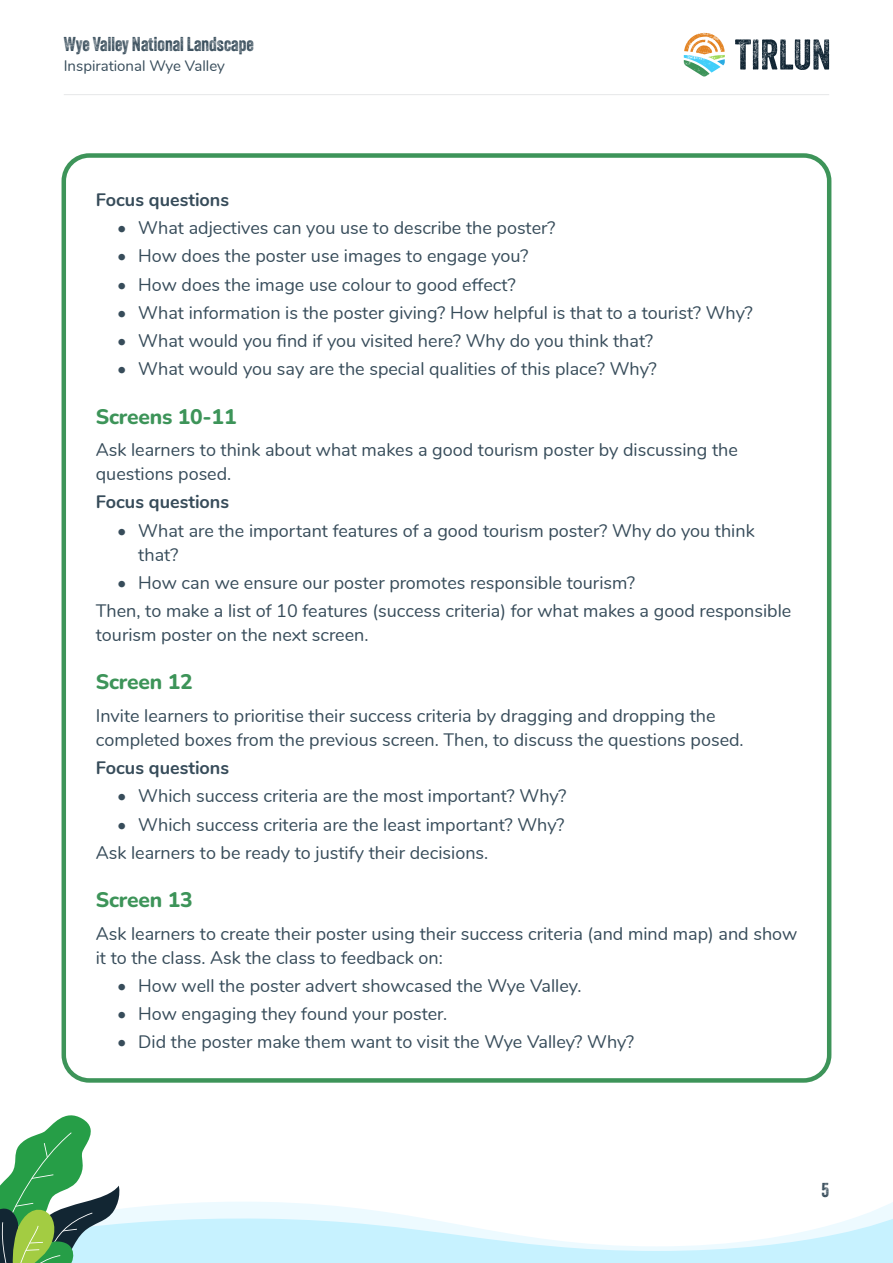
<style>
.page{position:relative;width:893px;height:1263px;background:#fff}
.page>*{position:absolute;margin:0;border:0;box-sizing:border-box;transform-origin:0 0}
.Page_section_heading{font:800 21px "Nunito";letter-spacing:-.01em;color:#3d9459}
.t1{font:19.5px "Veneer Two";color:#374c5a}
.Body_text{font:18px/24px "Nunito";color:#374c5a}
.Paragraph_Style_1{font:18px/24px "Nunito";color:#374c5a}
.Body_text-2{font:700 18px "Nunito";color:#374c5a}
.t2{font:15px "Nunito";color:#374c5a}
</style>
<div class="page">
<svg style="left:735px;top:39px;width:94px;height:31px"></svg>
<svg style="left:684px;top:33px;width:41px;height:44px"></svg>
<hr style="left:64px;top:94px;width:765px;height:1px;background:#e6e7e9">
<svg style="left:0;top:1115px;width:893px;height:148px"></svg>
<div style="left:62px;top:153px;width:769px;height:930px;border:4px solid #3d9459;border-radius:26px"></div>
<p class="t1" style="left:64px;top:32px;width:191px">Wye Valley National Landscape</p>
<p class="t2" style="left:64px;top:54px;width:163px">Inspirational Wye Valley</p>
<p class="Body_text-2" style="left:96px;top:186px;width:135px">Focus questions</p>
<p class="Body_text" style="left:117px;top:215px;width:440px">• What adjectives can you use to describe the poster?</p>
<p class="Body_text" style="left:117px;top:243px;width:413px">• How does the poster use images to engage you?</p>
<p class="Body_text" style="left:117px;top:271px;width:400px">• How does the image use colour to good effect?</p>
<p class="Body_text" style="left:117px;top:299px;width:637px">• What information is the poster giving? How helpful is that to a tourist? Why?</p>
<p class="Body_text" style="left:117px;top:328px;width:538px">• What would you find if you visited here? Why do you think that?</p>
<p class="Body_text" style="left:117px;top:356px;width:541px">• What would you say are the special qualities of this place? Why?</p>
<p class="Page_section_heading" style="left:96px;top:401px;width:142px">Screens 10-11</p>
<p class="Body_text" style="left:96px;top:437px;width:644px">Ask learners to think about what makes a good tourism poster by discussing the questions posed.</p>
<p class="Body_text-2" style="left:96px;top:489px;width:135px">Focus questions</p>
<p class="Body_text" style="left:138px;top:517px;width:618px;text-indent:-21px">• What are the important features of a good tourism poster? Why do you think that?</p>
<p class="Body_text" style="left:117px;top:569px;width:520px">• How can we ensure our poster promotes responsible tourism?</p>
<p class="Paragraph_Style_1" style="left:96px;top:598px;width:697px">Then, to make a list of 10 features (success criteria) for what makes a good responsible tourism poster on the next screen.</p>
<p class="Page_section_heading" style="left:96px;top:667px;width:98px">Screen 12</p>
<p class="Body_text" style="left:96px;top:703px;width:649px">Invite learners to prioritise their success criteria by dragging and dropping the completed boxes from the previous screen. Then, to discuss the questions posed.</p>
<p class="Body_text-2" style="left:96px;top:754px;width:135px">Focus questions</p>
<p class="Body_text" style="left:117px;top:783px;width:451px">• Which success criteria are the most important? Why?</p>
<p class="Body_text" style="left:117px;top:811px;width:449px">• Which success criteria are the least important? Why?</p>
<p class="Paragraph_Style_1" style="left:96px;top:840px;width:394px">Ask learners to be ready to justify their decisions.</p>
<p class="Page_section_heading" style="left:96px;top:885px;width:98px">Screen 13</p>
<p class="Body_text" style="left:96px;top:920px;width:703px">Ask learners to create their poster using their success criteria (and mind map) and show it to the class. Ask the class to feedback on:</p>
<p class="Body_text" style="left:117px;top:973px;width:466px">• How well the poster advert showcased the Wye Valley.</p>
<p class="Body_text" style="left:117px;top:1001px;width:332px">• How engaging they found your poster.</p>
<p class="Body_text" style="left:117px;top:1029px;width:519px">• Did the poster make them want to visit the Wye Valley? Why?</p>
<p class="t1" style="left:821px;top:1178px;width:9px">5</p>
</div>
